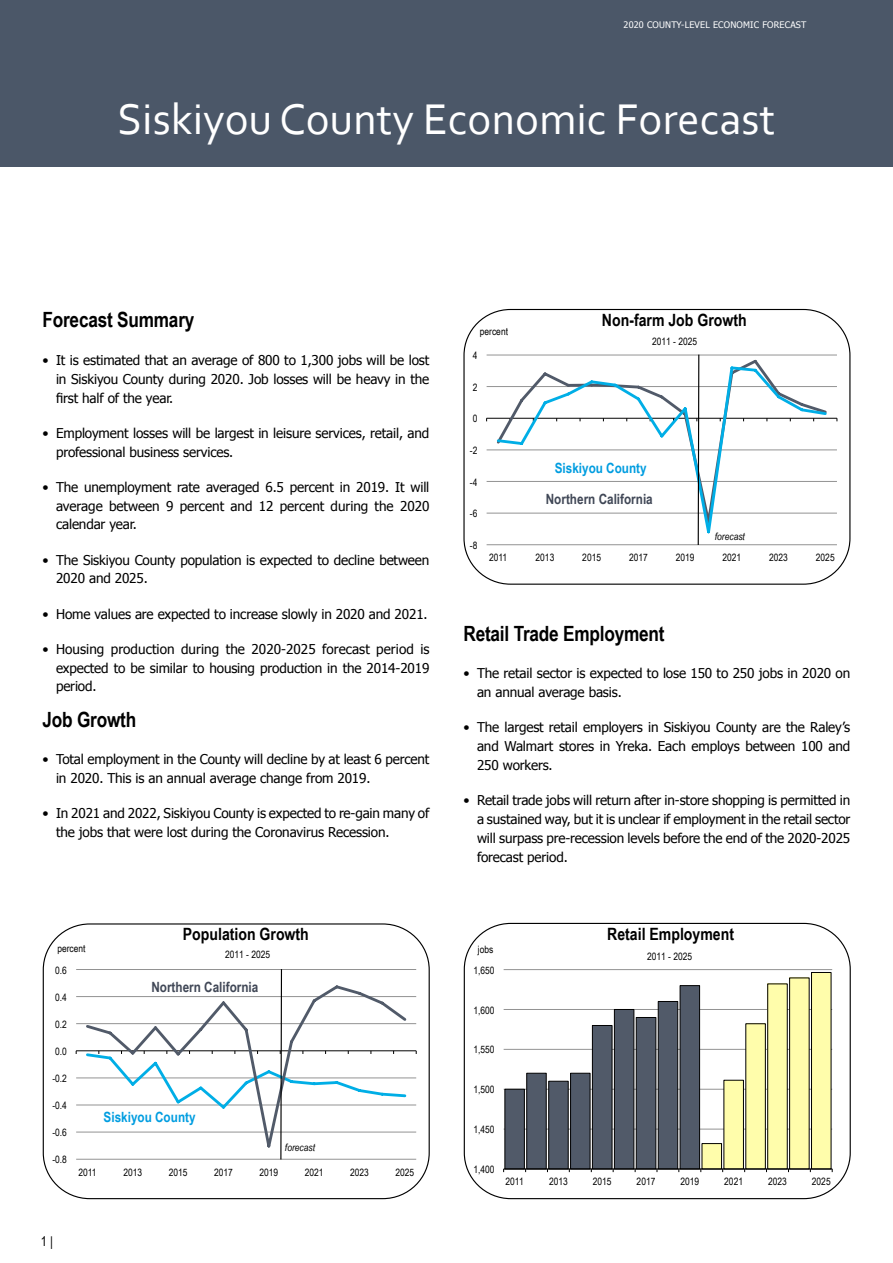
<style>
.page{position:relative;width:893px;height:1263px;background:#fff}
.page>*{position:absolute;margin:0;border:0;box-sizing:border-box;transform-origin:0 0}
.t1{font:45px "Corbel";color:#fff}
.Profile_Subhead_1{font:700 21px "Arial Narrow";letter-spacing:-.01em;color:#000}
.t2{font:700 16.95px "Arial Narrow";color:#000}
.t3{font:700 14.1px/30.3px "Arial Narrow";color:#404756;text-align:center}
.t4{font:700 14.1px "Arial Narrow";color:#009de0}
.t5{font:13.5px/18.9px "Tahoma";letter-spacing:-.01em;color:#000;text-align:justify}
.t6{font:13.5px "Arial Narrow";color:#000}
.t7{font:10.2px "Arial Narrow";color:#000}
.t8{font:italic 10.2px "Arial Narrow";color:#000}
.t9{font:9px "Tahoma";letter-spacing:.02em;color:#fff}
.s1{color:#009de0}
</style>
<div class="page">
<div style="left:0;top:0;width:893px;height:167px;background:#4b5768"></div>
<hr style="left:76px;top:1159px;width:340px;height:1px;background:#929292">
<hr style="left:76px;top:1132px;width:340px;height:1px;background:#929292">
<hr style="left:76px;top:1105px;width:340px;height:1px;background:#929292">
<hr style="left:76px;top:1078px;width:340px;height:1px;background:#929292">
<hr style="left:76px;top:1023px;width:340px;height:1px;background:#929292">
<hr style="left:76px;top:996px;width:340px;height:1px;background:#929292">
<hr style="left:76px;top:969px;width:340px;height:1px;background:#929292">
<hr style="left:76px;top:1050px;width:340px;height:1px;background:#000">
<svg style="left:84px;top:969px;width:324px;height:191px"></svg>
<hr style="left:487px;top:544px;width:350px;height:1px;background:#929292">
<hr style="left:487px;top:513px;width:350px;height:1px;background:#929292">
<hr style="left:487px;top:481px;width:350px;height:1px;background:#929292">
<hr style="left:487px;top:450px;width:350px;height:1px;background:#929292">
<hr style="left:487px;top:386px;width:350px;height:1px;background:#929292">
<hr style="left:487px;top:355px;width:350px;height:1px;background:#929292">
<hr style="left:487px;top:418px;width:350px;height:1px;background:#000">
<svg style="left:495px;top:365px;width:333px;height:169px"></svg>
<svg style="left:697px;top:354px;width:3px;height:192px"></svg>
<hr style="left:504px;top:1129px;width:328px;height:1px;background:#929292">
<hr style="left:504px;top:1089px;width:328px;height:1px;background:#929292">
<hr style="left:504px;top:1049px;width:328px;height:1px;background:#929292">
<hr style="left:504px;top:1009px;width:328px;height:1px;background:#929292">
<hr style="left:504px;top:969px;width:328px;height:1px;background:#929292">
<div style="left:702px;top:1143px;width:19px;height:26px;background:#fffdab"></div>
<div style="left:702px;top:1143px;width:20px;height:26px;border:1px solid #000"></div>
<div style="left:724px;top:1080px;width:19px;height:89px;background:#fffdab"></div>
<div style="left:724px;top:1080px;width:20px;height:89px;border:1px solid #000"></div>
<div style="left:746px;top:1024px;width:19px;height:145px;background:#fffdab"></div>
<div style="left:745px;top:1023px;width:21px;height:146px;border:1px solid #000"></div>
<div style="left:768px;top:984px;width:19px;height:185px;background:#fffdab"></div>
<div style="left:767px;top:983px;width:20px;height:186px;border:1px solid #000"></div>
<div style="left:790px;top:978px;width:19px;height:191px;background:#fffdab"></div>
<div style="left:789px;top:978px;width:20px;height:191px;border:1px solid #000"></div>
<div style="left:811px;top:972px;width:20px;height:197px;background:#fffdab"></div>
<div style="left:811px;top:972px;width:20px;height:197px;border:1px solid #000"></div>
<hr style="left:504px;top:1169px;width:328px;height:1px;background:#000">
<svg style="left:503px;top:985px;width:198px;height:187px"></svg>
<p class="t9" style="left:624px;top:19px;width:184px">2020 COUNTY-LEVEL ECONOMIC FORECAST</p>
<h1 class="t1" style="left:117px;top:91px;width:659px">Siskiyou County Economic Forecast</h1>
<p class="Profile_Subhead_1" style="left:43px;top:307px;width:153px">Forecast Summary</p>
<p class="t5" style="left:56px;top:350px;width:375px;text-indent:-14px">• It is estimated that an average of 800 to 1,300 jobs will be lost in Siskiyou County during 2020. Job losses will be heavy in the first half of the year.</p>
<p class="t5" style="left:56px;top:423px;width:375px;text-indent:-14px">• Employment losses will be largest in leisure services, retail, and professional business services.</p>
<p class="t5" style="left:56px;top:477px;width:375px;text-indent:-14px">• The unemployment rate averaged 6.5 percent in 2019. It will average between 9 percent and 12 percent during the 2020 calendar year.</p>
<p class="t5" style="left:56px;top:549px;width:375px;text-indent:-14px">• The Siskiyou County population is expected to decline between<br>2020 and 2025.</p>
<p class="t5" style="left:43px;top:603px;width:387px">• Home values are expected to increase slowly in 2020 and 2021.</p>
<p class="t5" style="left:56px;top:639px;width:375px;text-indent:-14px">• Housing production during the 2020-2025 forecast period is expected to be similar to housing production in the 2014-2019 period.</p>
<p class="Profile_Subhead_1" style="left:43px;top:707px;width:95px">Job Growth</p>
<p class="t5" style="left:56px;top:749px;width:375px;text-indent:-14px">• Total employment in the County will decline by at least 6 percent in 2020. This is an annual average change from 2019.</p>
<p class="t5" style="left:56px;top:803px;width:375px;text-indent:-14px">• In 2021 and 2022, Siskiyou County is expected to re-gain many of the jobs that were lost during the Coronavirus Recession.</p>
<p class="t7" style="left:57px;top:940px;width:30px">percent</p>
<p class="t7" style="left:55px;top:962px;width:13px">0.6</p>
<p class="t7" style="left:55px;top:989px;width:13px">0.4</p>
<p class="t7" style="left:55px;top:1017px;width:13px">0.2</p>
<p class="t7" style="left:55px;top:1044px;width:13px">0.0</p>
<p class="t7" style="left:52px;top:1071px;width:16px">-0.2</p>
<p class="t7" style="left:52px;top:1098px;width:16px">-0.4</p>
<p class="t7" style="left:52px;top:1125px;width:16px">-0.6</p>
<p class="t7" style="left:52px;top:1152px;width:16px">-0.8</p>
<p class="t2" style="left:183px;top:921px;width:127px">Population Growth</p>
<p class="t7" style="left:225px;top:947px;width:47px">2011 - 2025</p>
<p class="t3" style="left:151px;top:971px;width:108px">Northern California</p>
<p class="t4" style="left:104px;top:1106px;width:93px">Siskiyou County</p>
<p class="t8" style="left:285px;top:1140px;width:32px">forecast</p>
<p class="t6" style="left:41px;top:1231px;width:14px">1 |</p>
<p class="t7" style="left:78px;top:1164px;width:20px">2011</p>
<p class="t7" style="left:123px;top:1164px;width:20px">2013</p>
<p class="t7" style="left:169px;top:1164px;width:20px">2015</p>
<p class="t7" style="left:214px;top:1164px;width:20px">2017</p>
<p class="t7" style="left:259px;top:1164px;width:20px">2019</p>
<p class="t7" style="left:305px;top:1164px;width:20px">2021</p>
<p class="t7" style="left:350px;top:1164px;width:20px">2023</p>
<p class="t7" style="left:395px;top:1164px;width:20px">2025</p>
<p class="t7" style="left:480px;top:324px;width:30px">percent</p>
<p class="t7" style="left:473px;top:348px;width:6px">4</p>
<p class="t7" style="left:473px;top:380px;width:6px">2</p>
<p class="t7" style="left:473px;top:411px;width:6px">0</p>
<p class="t7" style="left:470px;top:443px;width:9px">-2</p>
<p class="t7" style="left:470px;top:474px;width:9px">-4</p>
<p class="t7" style="left:470px;top:506px;width:9px">-6</p>
<p class="t7" style="left:470px;top:538px;width:9px">-8</p>
<p class="t2" style="left:602px;top:307px;width:146px">Non-farm Job Growth</p>
<p class="t7" style="left:652px;top:334px;width:47px">2011 - 2025</p>
<p class="t3" style="left:546px;top:453px;width:108px"><span class="s1">Siskiyou County<br></span>Northern California</p>
<p class="t8" style="left:715px;top:529px;width:32px">forecast</p>
<p class="t7" style="left:489px;top:550px;width:20px">2011</p>
<p class="t7" style="left:536px;top:550px;width:20px">2013</p>
<p class="t7" style="left:582px;top:550px;width:20px">2015</p>
<p class="t7" style="left:629px;top:550px;width:20px">2017</p>
<p class="t7" style="left:676px;top:550px;width:20px">2019</p>
<p class="t7" style="left:722px;top:550px;width:20px">2021</p>
<p class="t7" style="left:769px;top:550px;width:20px">2023</p>
<p class="t7" style="left:816px;top:550px;width:20px">2025</p>
<p class="Profile_Subhead_1" style="left:463px;top:621px;width:203px">Retail Trade Employment</p>
<p class="t5" style="left:477px;top:663px;width:375px;text-indent:-14px">• The retail sector is expected to lose 150 to 250 jobs in 2020 on an annual average basis.</p>
<p class="t5" style="left:477px;top:717px;width:375px;text-indent:-14px">• The largest retail employers in Siskiyou County are the Raley’s and Walmart stores in Yreka. Each employs between 100 and 250 workers.</p>
<p class="t5" style="left:477px;top:790px;width:375px;text-indent:-14px">• Retail trade jobs will return after in-store shopping is permitted in a sustained way, but it is unclear if employment in the retail sector will surpass pre-recession levels before the end of the 2020-2025 forecast period.</p>
<p class="t7" style="left:478px;top:942px;width:17px">jobs</p>
<p class="t7" style="left:473px;top:963px;width:23px">1,650</p>
<p class="t7" style="left:473px;top:1002px;width:23px">1,600</p>
<p class="t7" style="left:473px;top:1042px;width:23px">1,550</p>
<p class="t7" style="left:473px;top:1082px;width:23px">1,500</p>
<p class="t7" style="left:473px;top:1122px;width:23px">1,450</p>
<p class="t2" style="left:607px;top:921px;width:128px">Retail Employment</p>
<p class="t7" style="left:647px;top:948px;width:47px">2011 - 2025</p>
<p class="t7" style="left:473px;top:1162px;width:23px">1,400</p>
<p class="t7" style="left:506px;top:1174px;width:20px">2011</p>
<p class="t7" style="left:549px;top:1174px;width:20px">2013</p>
<p class="t7" style="left:593px;top:1174px;width:20px">2015</p>
<p class="t7" style="left:637px;top:1174px;width:20px">2017</p>
<p class="t7" style="left:680px;top:1174px;width:20px">2019</p>
<p class="t7" style="left:724px;top:1174px;width:20px">2021</p>
<p class="t7" style="left:768px;top:1174px;width:20px">2023</p>
<p class="t7" style="left:812px;top:1174px;width:20px">2025</p>
</div>
